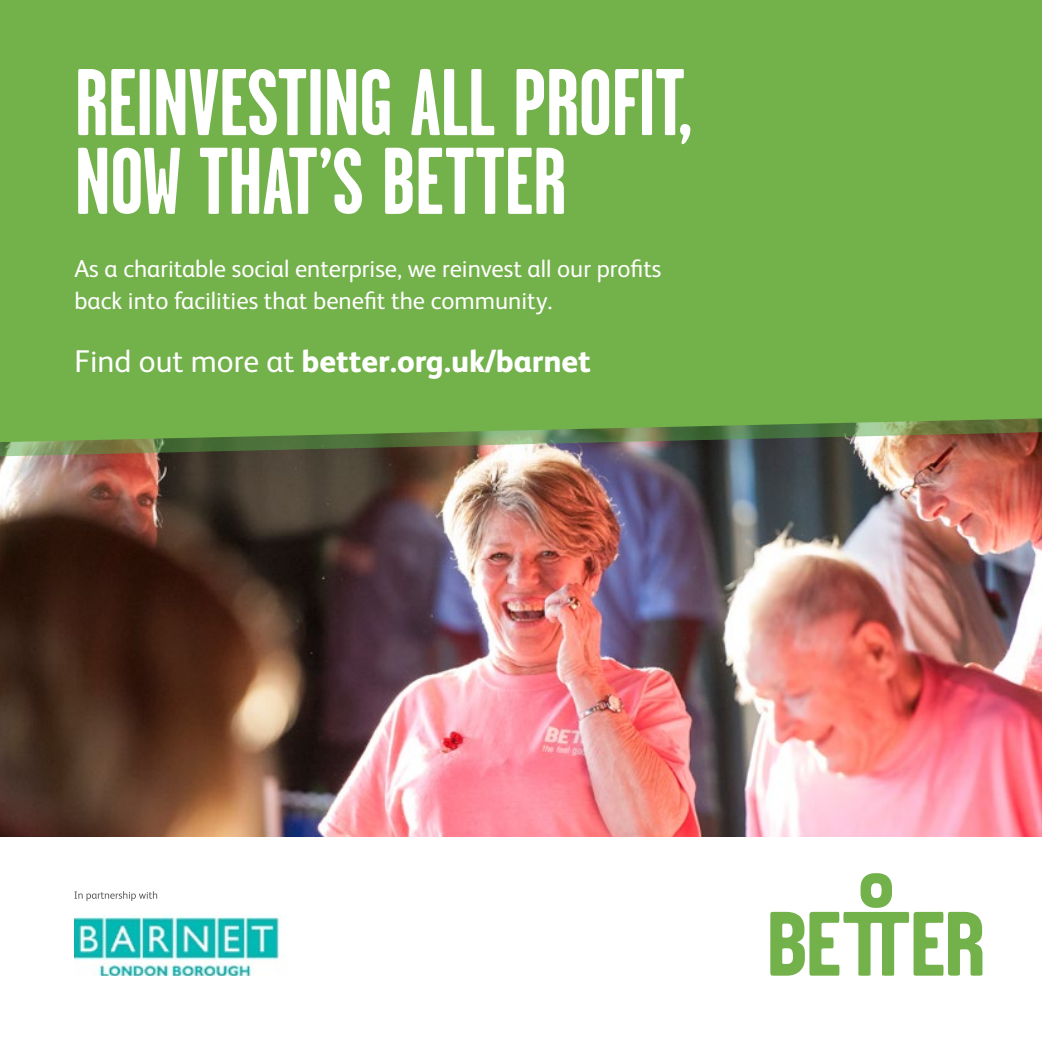
<style>
.page{position:relative;width:1042px;height:1042px;background:#fff}
.page>*{position:absolute;margin:0;border:0;box-sizing:border-box;transform-origin:0 0}
.t1{font:700 94.5px/78.8px "Garage Gothic";letter-spacing:-.01em;color:#fff}
.t2{font:800 31.5px "FS Albert";color:#fff}
.t3{font:24.5px/31.5px "FS Albert";color:#fff}
.s1{font-weight:400}
</style>
<div class="page">
<img style="left:0;top:457px;width:1042px;height:379px">
<img style="left:0;top:442px;width:1042px;height:15px">
<div style="left:0;top:0;width:1042px;height:442px;background:#73b14b"></div>
<svg style="left:770px;top:873px;width:212px;height:103px"></svg>
<img style="left:74px;top:916px;width:206px;height:59px">
<svg style="left:74px;top:891px;width:83px;height:10px"></svg>
<h1 class="t1" style="left:74px;top:62px;width:620px">REINVESTING ALL PROFIT,<br>NOW THAT’S BETTER</h1>
<p class="t3" style="left:74px;top:252px;width:588px">As a charitable social enterprise, we reinvest all our profits back into facilities that benefit the community.</p>
<p class="t2" style="left:74px;top:338px;width:518px"><span class="s1">Find out more at</span> better.org.uk/barnet</p>
</div>
